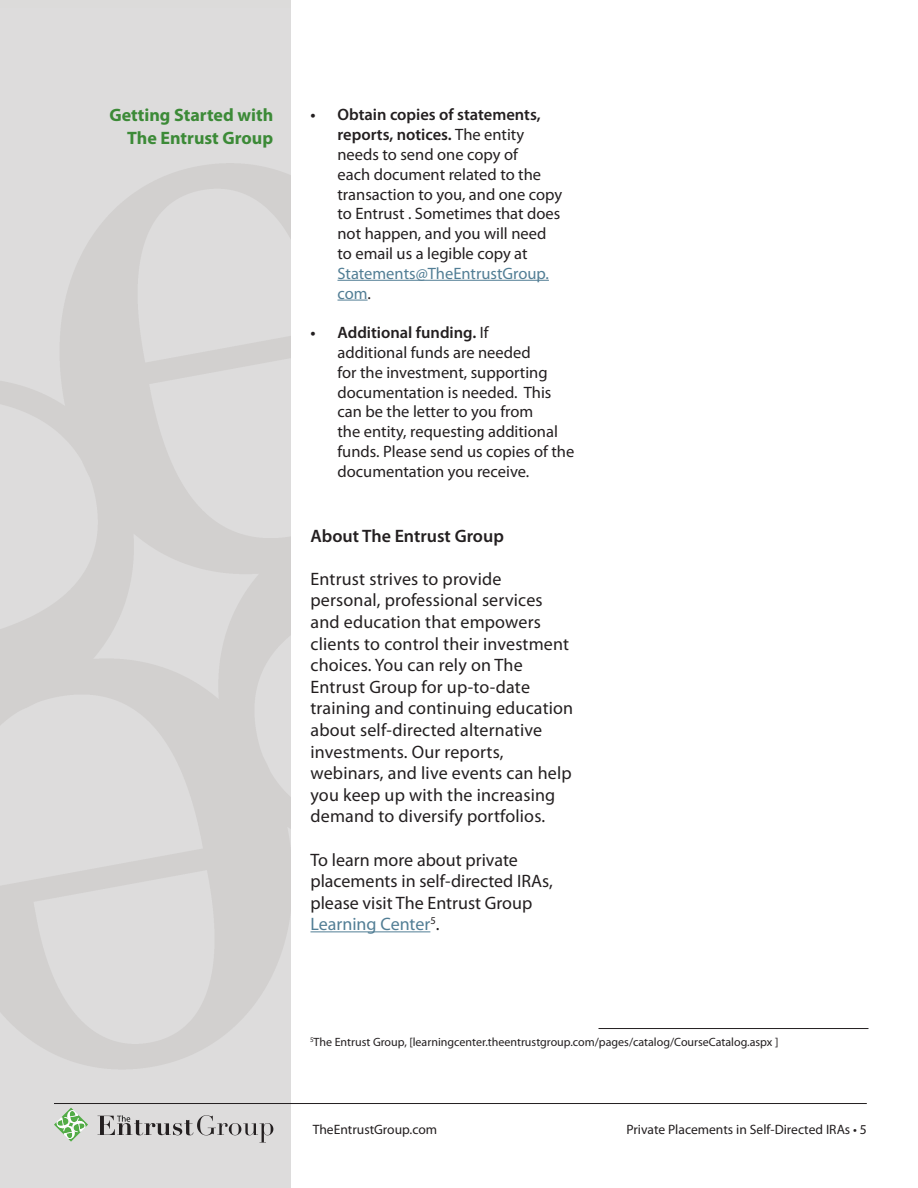
<style>
.page{position:relative;width:918px;height:1188px;background:#fff}
.page>*{position:absolute;margin:0;border:0;box-sizing:border-box;transform-origin:0 0}
.t1{font:18px/21.6px "Myriad Pro";letter-spacing:.01em;color:#231f20}
.t2{font:700 18px/22.5px "Myriad Pro";color:#3c8a37;text-align:right}
.t3{font:600 18px "Myriad Pro";color:#231f20}
.t4{font:16.5px/19.8px "Myriad Pro";color:#231f20}
.t5{font:16.5px/19.8px "Myriad Pro";color:#527e95}
.t6{font:13.65px "Myriad Pro";color:#231f20}
.t7{font:12px "Myriad Pro";color:#231f20}
.s1{font-weight:600}
.s2{color:#231f20}
.s3{color:#527e95}
</style>
<div class="page">
<hr style="left:338px;top:280px;width:211px;height:1px;background:#527e95">
<hr style="left:338px;top:300px;width:30px;height:1px;background:#527e95">
<hr style="left:310px;top:932px;width:120px;height:1px;background:#527e95">
<svg style="left:54px;top:1108px;width:34px;height:34px"></svg>
<svg style="left:98px;top:1115px;width:175px;height:28px;background:#bdbcbc"></svg>
<hr style="left:54px;top:1103px;width:813px;height:1px;background:#231f20">
<hr style="left:598px;top:1028px;width:270px;height:1px;background:#231f20">
<p class="t2" style="left:109px;top:104px;width:165px">Getting Started with<br>The Entrust Group</p>
<p class="t4" style="left:337px;top:105px;width:226px;text-indent:-27px"><span class="s1">• Obtain copies of statements, reports, notices.</span> The entity needs to send one copy of<br>each document related to the transaction to you, and one copy to Entrust . Sometimes that does not happen, and you will need to email us a legible copy at</p>
<p class="t5" style="left:337px;top:263px;width:213px">Statements@TheEntrustGroup. com<span class="s2">.</span></p>
<p class="t4" style="left:337px;top:322px;width:238px;text-indent:-27px"><span class="s1">• Additional funding.</span> If<br>additional funds are needed<br>for the investment, supporting documentation is needed. This can be the letter to you from<br>the entity, requesting additional funds. Please send us copies of the documentation you receive.</p>
<p class="t3" style="left:310px;top:524px;width:195px">About The Entrust Group</p>
<p class="t1" style="left:310px;top:568px;width:264px">Entrust strives to provide personal, professional services and education that empowers clients to control their investment choices. You can rely on The<br>Entrust Group for up-to-date training and continuing education about self-directed alternative investments. Our reports, webinars, and live events can help you keep up with the increasing demand to diversify portfolios.</p>
<p class="t1" style="left:310px;top:848px;width:244px">To learn more about private placements in self-directed IRAs, please visit The Entrust Group<br><span class="s3">Learning Center</span><sup>5</sup>.</p>
<p class="t7" style="left:310px;top:1034px;width:470px"><sup>5</sup>The Entrust Group, [learningcenter.theentrustgroup.com/pages/catalog/CourseCatalog.aspx ]</p>
<p class="t6" style="left:313px;top:1121px;width:126px">TheEntrustGroup.com</p>
<p class="t6" style="left:626px;top:1121px;width:242px">Private Placements in Self-Directed IRAs • 5</p>
</div>
